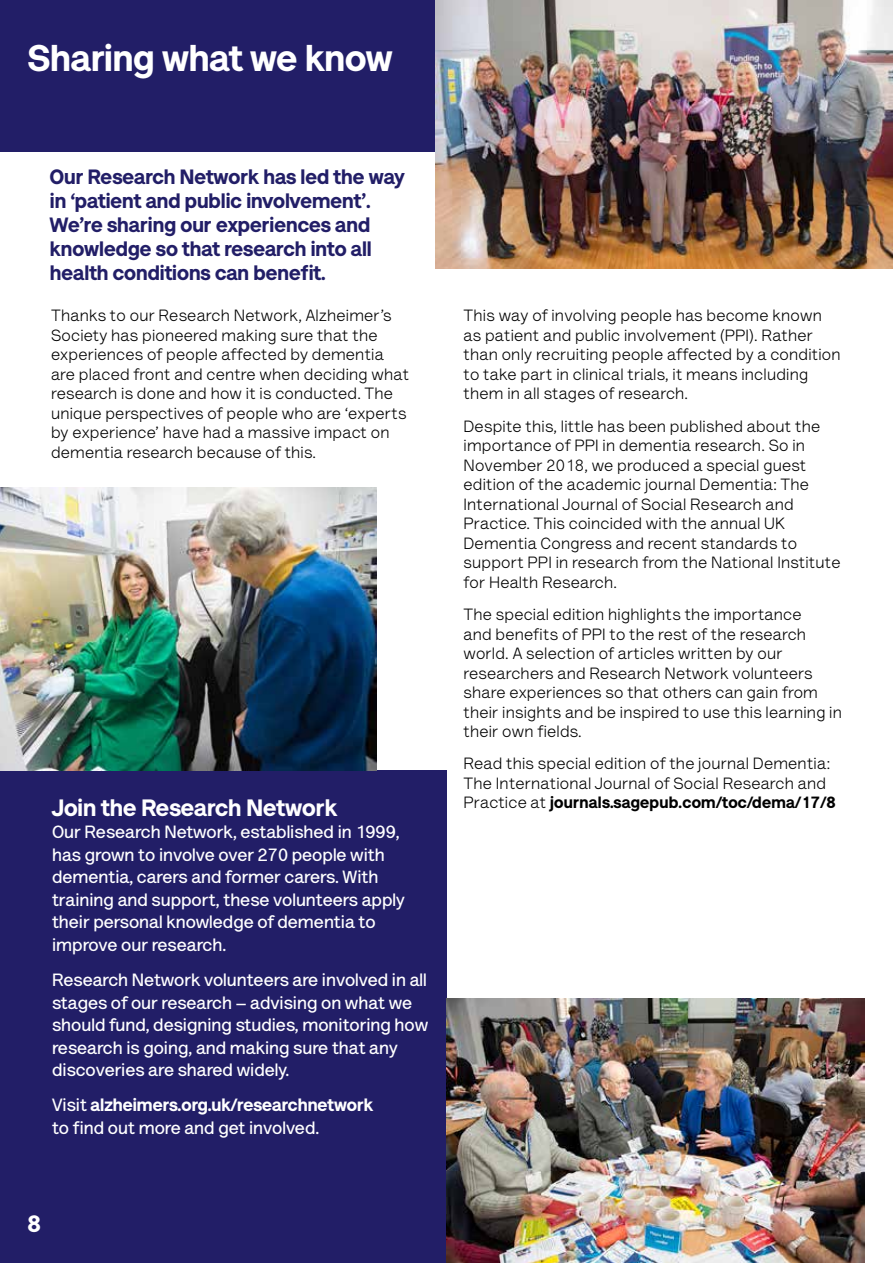
<style>
.page{position:relative;width:893px;height:1263px;background:#fff}
.page>*{position:absolute;margin:0;border:0;box-sizing:border-box;transform-origin:0 0}
.t1{font:900 37.5px "AS Lettera Text";color:#fff}
.t2{font:900 24px "AS Lettera Text";color:#fff}
.t3{font:900 21px/24px "AS Lettera Text";color:#221e67}
.t4{font:700 18px/22.5px "AS Lettera Text";color:#fff}
.t5{font:16.5px/19.5px "AS Lettera Text";letter-spacing:.015em;color:#000}
.s1{font-weight:900}
</style>
<div class="page">
<div style="left:0;top:0;width:489px;height:152px;background:#221e67"></div>
<div style="left:0;top:770px;width:446px;height:493px;background:#221e67"></div>
<img style="left:435px;top:0;width:458px;height:269px">
<img style="left:446px;top:998px;width:418px;height:265px">
<img style="left:0;top:488px;width:376px;height:282px">
<h1 class="t1" style="left:28px;top:27px;width:366px">Sharing what we know</h1>
<p class="t3" style="left:50px;top:163px;width:356px">Our Research Network has led the way in ‘patient and public involvement’.<br>We’re sharing our experiences and knowledge so that research into all health conditions can benefit.</p>
<p class="t5" style="left:51px;top:305px;width:360px">Thanks to our Research Network, Alzheimer’s Society has pioneered making sure that the experiences of people affected by dementia are placed front and centre when deciding what research is done and how it is conducted. The unique perspectives of people who are ‘experts by experience’ have had a massive impact on dementia research because of this.</p>
<h2 class="t2" style="left:52px;top:788px;width:287px">Join the Research Network</h2>
<p class="t4" style="left:52px;top:820px;width:354px">Our Research Network, established in 1999, has grown to involve over 270 people with dementia, carers and former carers. With training and support, these volunteers apply their personal knowledge of dementia to improve our research.</p>
<p class="t4" style="left:52px;top:967px;width:378px">Research Network volunteers are involved in all stages of our research – advising on what we should fund, designing studies, monitoring how research is going, and making sure that any discoveries are shared widely.</p>
<p class="t4" style="left:52px;top:1093px;width:323px">Visit <span class="s1">alzheimers.org.uk/researchnetwork </span>to find out more and get involved.</p>
<h2 class="t2" style="left:28px;top:1204px;width:15px">8</h2>
<p class="t5" style="left:463px;top:305px;width:379px">This way of involving people has become known as patient and public involvement (PPI). Rather than only recruiting people affected by a condition to take part in clinical trials, it means including them in all stages of research.</p>
<p class="t5" style="left:463px;top:415px;width:379px">Despite this, little has been published about the importance of PPI in dementia research. So in November 2018, we produced a special guest edition of the academic journal Dementia: The International Journal of Social Research and Practice. This coincided with the annual UK Dementia Congress and recent standards to support PPI in research from the National Institute for Health Research.</p>
<p class="t5" style="left:463px;top:603px;width:380px">The special edition highlights the importance<br>and benefits of PPI to the rest of the research world. A selection of articles written by our researchers and Research Network volunteers share experiences so that others can gain from their insights and be inspired to use this learning in their own fields.</p>
<p class="t5" style="left:463px;top:753px;width:374px">Read this special edition of the journal Dementia:<br>The International Journal of Social Research and<br>Practice at <span class="s1">journals.sagepub.com/toc/dema/17/8</span></p>
</div>
